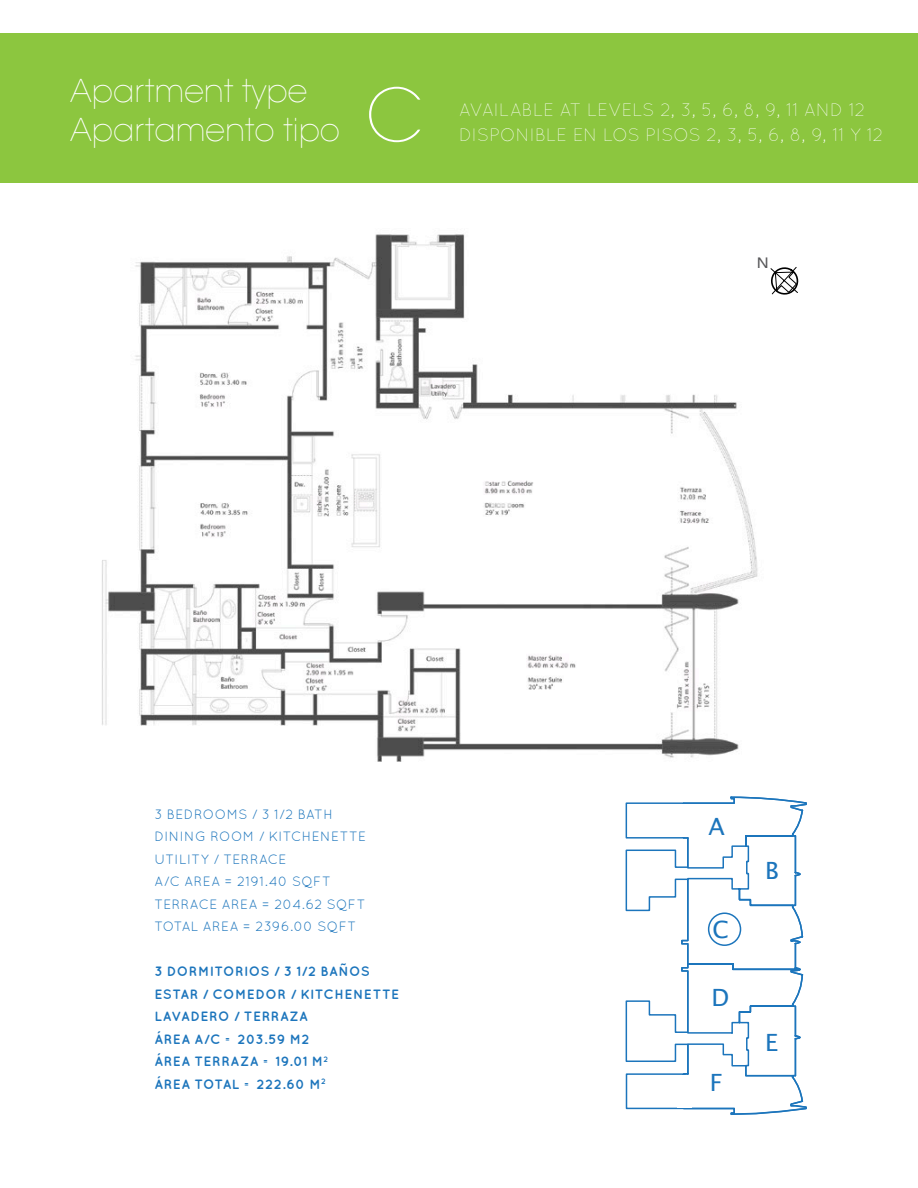
<style>
.page{position:relative;width:918px;height:1188px;background:#fff}
.page>*{position:absolute;margin:0;border:0;box-sizing:border-box;transform-origin:0 0}
.t1{font:200 72.45px "Avant Garde LT";color:#fff}
.t2{font:200 31.5px "Avant Garde LT";color:#fff}
.t3{font:23.85px "Lucida Sans";color:#1c75bc}
.t4{font:300 18px "Quicksand";letter-spacing:.005em;color:#fff}
.t5{font:500 15px "Avenir";color:#58585a}
.t6{font:13.5px "Quicksand";letter-spacing:.03em;color:#1c75bc}
.t7{font:700 13.5px "Quicksand";letter-spacing:.04em;color:#1c75bc}
</style>
<div class="page">
<svg style="left:625px;top:802px;width:55px;height:308px"></svg>
<div style="left:626px;top:1073px;width:58px;height:36px;border:2px solid #1c75bc"></div>
<div style="left:626px;top:802px;width:58px;height:37px;border:2px solid #1c75bc"></div>
<svg style="left:680px;top:796px;width:127px;height:319px"></svg>
<div style="left:678px;top:804px;width:14px;height:33px;background:#fff"></div>
<div style="left:678px;top:1075px;width:14px;height:33px;background:#fff"></div>
<div style="left:709px;top:913px;width:32px;height:32px;background:#fff;border-radius:50%"></div>
<div style="left:708px;top:912px;width:33px;height:34px;border:2px solid #1c75bc;border-radius:50%"></div>
<div style="left:0;top:33px;width:918px;height:150px;background:#8cc63f"></div>
<img style="left:102px;top:234px;width:656px;height:528px">
<svg style="left:770px;top:267px;width:29px;height:28px"></svg>
<p class="t2" style="left:70px;top:72px;width:239px">Apartment type</p>
<p class="t2" style="left:70px;top:111px;width:271px">Apartamento tipo</p>
<p class="t1" style="left:366px;top:72px;width:58px">C</p>
<p class="t4" style="left:459px;top:100px;width:408px">AVAILABLE AT LEVELS 2, 3, 5, 6, 8, 9, 11 AND 12</p>
<p class="t4" style="left:459px;top:125px;width:426px">DISPONIBLE EN LOS PISOS 2, 3, 5, 6, 8, 9, 11 Y 12</p>
<p class="t5" style="left:757px;top:249px;width:13px">N</p>
<p class="t6" style="left:154px;top:806px;width:180px">3 BEDROOMS / 3 1/2 BATH</p>
<p class="t6" style="left:154px;top:829px;width:213px">DINING ROOM / KITCHENETTE</p>
<p class="t6" style="left:154px;top:851px;width:134px">UTILITY / TERRACE</p>
<p class="t6" style="left:154px;top:874px;width:178px">A/C AREA = 2191.40 SQFT</p>
<p class="t6" style="left:154px;top:896px;width:213px">TERRACE AREA = 204.62 SQFT</p>
<p class="t6" style="left:154px;top:919px;width:203px">TOTAL AREA = 2396.00 SQFT</p>
<p class="t7" style="left:154px;top:964px;width:217px">3 DORMITORIOS / 3 1/2 BAÑOS</p>
<p class="t7" style="left:154px;top:986px;width:246px">ESTAR / COMEDOR / KITCHENETTE</p>
<p class="t7" style="left:154px;top:1009px;width:155px">LAVADERO / TERRAZA</p>
<p class="t7" style="left:154px;top:1031px;width:157px">ÁREA A/C = 203.59 M2</p>
<p class="t7" style="left:154px;top:1054px;width:175px">ÁREA TERRAZA = 19.01 M<sup>2</sup></p>
<p class="t7" style="left:154px;top:1076px;width:173px">ÁREA TOTAL = 222.60 M<sup>2</sup></p>
<h3 class="t3" style="left:708px;top:813px;width:18px">A</h3>
<h3 class="t3" style="left:712px;top:916px;width:18px">C</h3>
<h3 class="t3" style="left:712px;top:983px;width:19px">D</h3>
<h3 class="t3" style="left:710px;top:1069px;width:14px">F</h3>
<h3 class="t3" style="left:765px;top:857px;width:15px">B</h3>
<h3 class="t3" style="left:765px;top:1029px;width:14px">E</h3>
</div>
